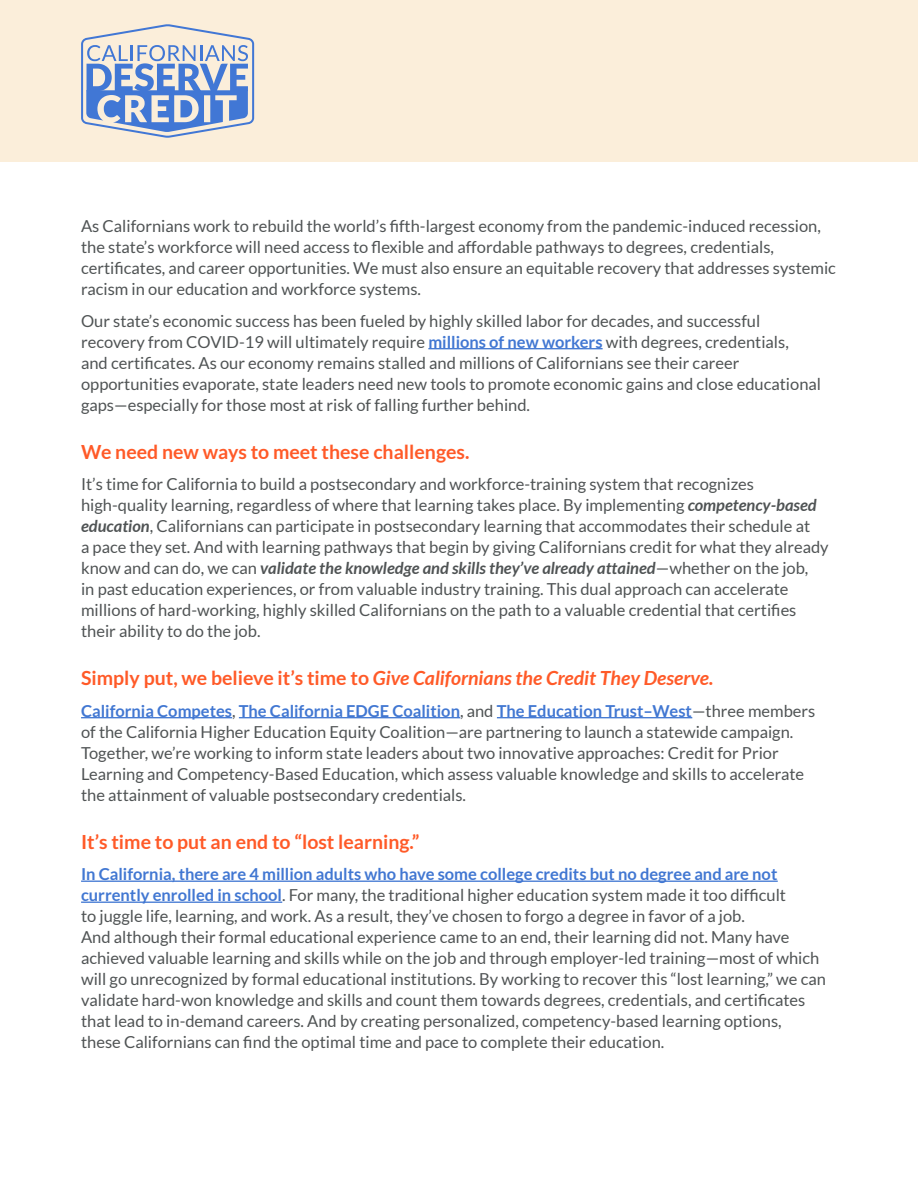
<style>
.page{position:relative;width:918px;height:1188px;background:#fff}
.page>*{position:absolute;margin:0;border:0;box-sizing:border-box;transform-origin:0 0}
.t1{font:700 19.5px "Lato";color:#ff5a28}
.t2{font:italic 700 19.5px "Lato";color:#ff5a28}
.t3{font:16.5px/21px "Lato";color:#4f5354}
.s1{font-weight:700;color:#4177d2}
.s2{font-weight:700;font-style:italic}
.s3{font-style:normal}
</style>
<div class="page">
<hr style="left:428px;top:348px;width:175px;height:1px;background:#4177d2">
<hr style="left:81px;top:717px;width:151px;height:1px;background:#4177d2">
<hr style="left:239px;top:717px;width:221px;height:1px;background:#4177d2">
<hr style="left:497px;top:717px;width:195px;height:1px;background:#4177d2">
<hr style="left:81px;top:881px;width:697px;height:1px;background:#4177d2">
<hr style="left:81px;top:902px;width:201px;height:1px;background:#4177d2">
<div style="left:0;top:0;width:918px;height:162px;background:#fbeeda"></div>
<svg style="left:81px;top:24px;width:173px;height:114px"></svg>
<p class="t3" style="left:81px;top:216px;width:756px">As Californians work to rebuild the world’s fifth-largest economy from the pandemic-induced recession, the state’s workforce will need access to flexible and affordable pathways to degrees, credentials, certificates, and career opportunities. We must also ensure an equitable recovery that addresses systemic racism in our education and workforce systems.</p>
<p class="t3" style="left:81px;top:310px;width:742px">Our state’s economic success has been fueled by highly skilled labor for decades, and successful recovery from COVID-19 will ultimately require <span class="s1">millions of new workers</span> with degrees, credentials,<br>and certificates. As our economy remains stalled and millions of Californians see their career opportunities evaporate, state leaders need new tools to promote economic gains and close educational gaps—especially for those most at risk of falling further behind.</p>
<p class="t1" style="left:81px;top:440px;width:390px">We need new ways to meet these challenges.</p>
<p class="t3" style="left:81px;top:474px;width:749px">It’s time for California to build a postsecondary and workforce-training system that recognizes high-quality learning, regardless of where that learning takes place. By implementing <span class="s2">competency-based education</span>, Californians can participate in postsecondary learning that accommodates their schedule at<br>a pace they set. And with learning pathways that begin by giving Californians credit for what they already know and can do, we can <span class="s2">validate the knowledge and skills they’ve already attained</span>—whether on the job,<br>in past education experiences, or from valuable industry training. This dual approach can accelerate millions of hard-working, highly skilled Californians on the path to a valuable credential that certifies their ability to do the job.</p>
<p class="t2" style="left:81px;top:667px;width:634px"><span class="s3">Simply put, we believe it’s time to</span> Give Californians the Credit They Deserve.</p>
<p class="t3" style="left:81px;top:700px;width:736px"><span class="s1">California Competes</span>, <span class="s1">The California EDGE Coalition</span>, and <span class="s1">The Education Trust–West</span>—three members of the California Higher Education Equity Coalition—are partnering to launch a statewide campaign.<br>Together, we’re working to inform state leaders about two innovative approaches: Credit for Prior Learning and Competency-Based Education, which assess valuable knowledge and skills to accelerate the attainment of valuable postsecondary credentials.</p>
<p class="t1" style="left:81px;top:830px;width:340px">It’s time to put an end to “lost learning.”</p>
<p class="t3" style="left:81px;top:864px;width:746px"><span class="s1">In California, there are 4 million adults who have some college credits but no degree and are not currently enrolled in school</span>. For many, the traditional higher education system made it too difficult<br>to juggle life, learning, and work. As a result, they’ve chosen to forgo a degree in favor of a job.<br>And although their formal educational experience came to an end, their learning did not. Many have achieved valuable learning and skills while on the job and through employer-led training—most of which will go unrecognized by formal educational institutions. By working to recover this “lost learning,” we can validate hard-won knowledge and skills and count them towards degrees, credentials, and certificates that lead to in-demand careers. And by creating personalized, competency-based learning options,<br>these Californians can find the optimal time and pace to complete their education.</p>
</div>
